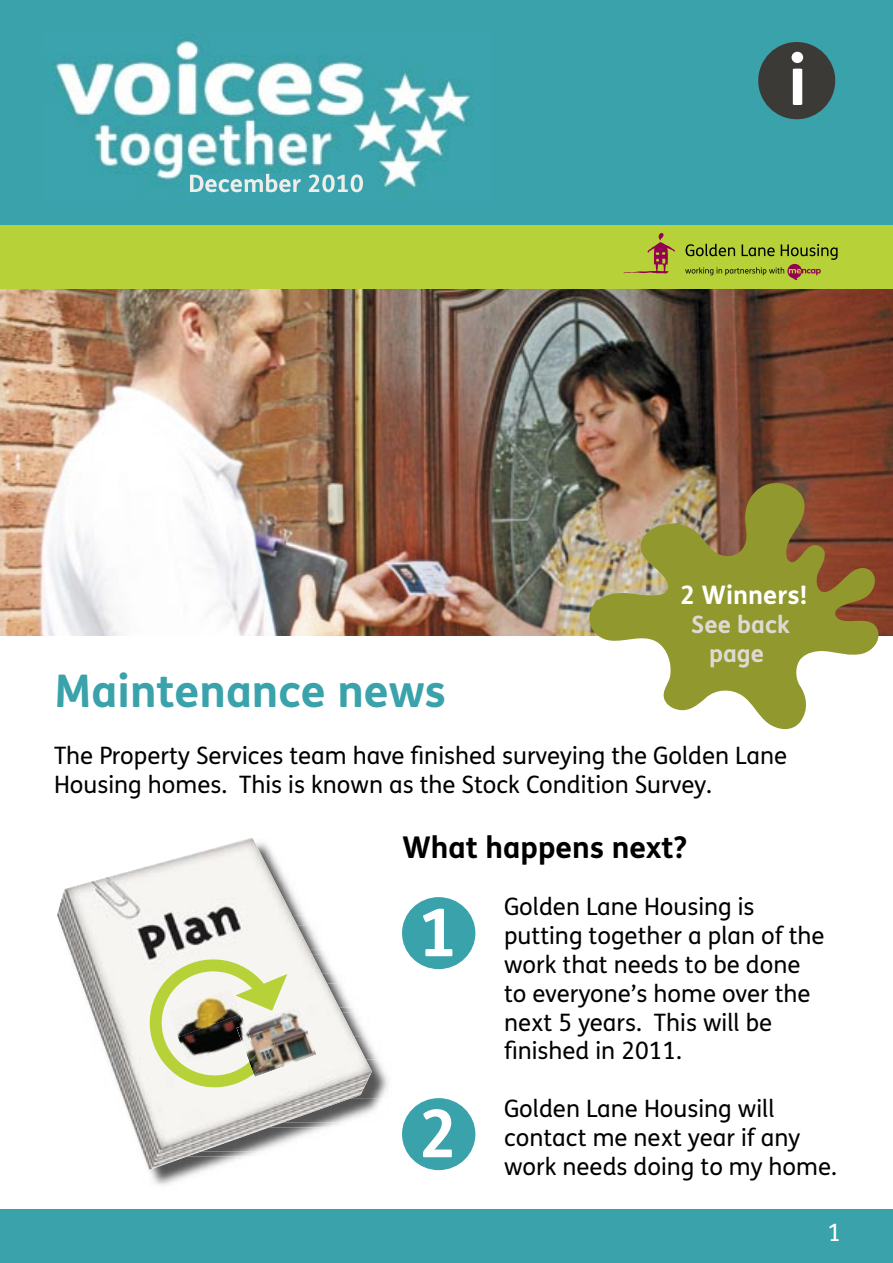
<style>
.page{position:relative;width:893px;height:1263px;background:#fff}
.page>*{position:absolute;margin:0;border:0;box-sizing:border-box;transform-origin:0 0}
.t1{font:700 69px "FS Mencap";color:#fff}
.t2{font:700 66px "FS Mencap";color:#fff}
.t3{font:700 45px "FS Mencap";color:#3aa2aa}
.t4{font:700 30px "FS Mencap";color:#000}
.t5{font:700 25.5px "FS Mencap";color:#fff}
.t6{font:24px/28.8px "FS Mencap";color:#000}
.t7{font:700 24px/28.8px "FS Mencap";color:#dedad3;text-align:center}
.t8{font:24px "FS Mencap";color:#fff}
</style>
<div class="page">
<div style="left:0;top:1209px;width:893px;height:54px;background:#3aa2aa"></div>
<img style="left:0;top:288px;width:893px;height:348px">
<div style="left:0;top:0;width:893px;height:234px;background:#3aa2aa"></div>
<div style="left:0;top:225px;width:893px;height:63px;background:#b7d238"></div>
<div style="left:758px;top:42px;width:77px;height:77px;background:#3c3a37;border-radius:50%"></div>
<svg style="left:623px;top:233px;width:52px;height:41px"></svg>
<svg style="left:685px;top:244px;width:153px;height:36px"></svg>
<svg style="left:586px;top:481px;width:294px;height:248px;fill:#90982e"></svg>
<div style="left:402px;top:897px;width:73px;height:72px;background:#3aa2aa;border-radius:50%"></div>
<div style="left:402px;top:1098px;width:73px;height:72px;background:#3aa2aa;border-radius:50%"></div>
<img style="left:372px;top:1060px;width:16px;height:39px">
<img style="left:372px;top:1048px;width:6px;height:12px">
<img style="left:149px;top:1170px;width:57px;height:15px">
<img style="left:57px;top:838px;width:315px;height:332px">
<img style="left:298px;top:1005px;width:19px;height:72px">
<img style="left:53px;top:39px;width:419px;height:154px">
<img style="left:190px;top:174px;width:111px;height:18px">
<img style="left:301px;top:174px;width:62px;height:18px">
<img style="left:148px;top:958px;width:150px;height:131px">
<h1 class="t1" style="left:788px;top:38px;width:21px">i</h1>
<h3 class="t3" style="left:54px;top:663px;width:394px">Maintenance news</h3>
<p class="t5" style="left:680px;top:579px;width:129px">2 Winners!</p>
<p class="t7" style="left:691px;top:610px;width:100px">See back page</p>
<p class="t6" style="left:54px;top:742px;width:735px">The Property Services team have finished surveying the Golden Lane<br>Housing homes. This is known as the Stock Condition Survey.</p>
<p class="t4" style="left:402px;top:828px;width:287px">What happens next?</p>
<p class="t6" style="left:504px;top:893px;width:322px">Golden Lane Housing is putting together a plan of the work that needs to be done to everyone’s home over the next 5 years. This will be finished in 2011.</p>
<p class="t6" style="left:504px;top:1095px;width:334px">Golden Lane Housing will contact me next year if any work needs doing to my home.</p>
<h2 class="t2" style="left:419px;top:892px;width:40px">1</h2>
<h2 class="t2" style="left:419px;top:1093px;width:40px">2</h2>
<p class="t8" style="left:827px;top:1218px;width:15px">1</p>
</div>
